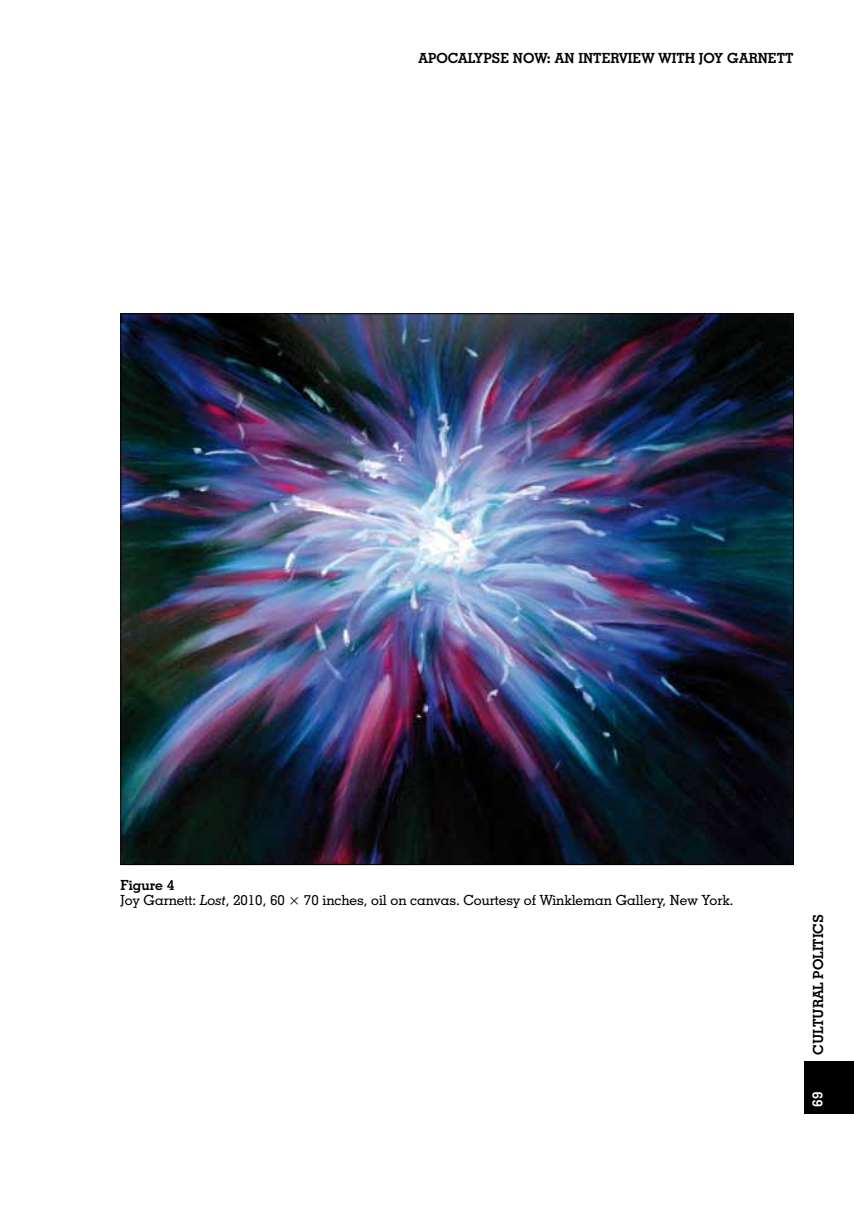
<style>
.page{position:relative;width:854px;height:1211px;background:#fff}
.page>*{position:absolute;margin:0;border:0;box-sizing:border-box;transform-origin:0 0}
.t1{font:500 14px/14.9px "Geometric Slab 703 BT";color:#000}
.t2{font:700 14px "Geometric Slab 703 BT";color:#000}
.t3{font:700 14px "Geometric Slab 703 BT";color:#fff}
.s1{font-weight:700}
.s2{font-style:italic}
</style>
<div class="page">
<div style="left:803px;top:1060px;width:50px;height:53px;background:#000"></div>
<img style="left:123px;top:315px;width:668px;height:547px">
<p class="t2" style="left:418px;top:50px;width:376px">APOCALYPSE NOW: AN INTERVIEW WITH JOY GARNETT</p>
<p class="t1" style="left:121px;top:877px;width:614px"><span class="s1">Figure 4<br></span>Joy Garnett: <span class="s2">Lost</span>, 2010, 60 × 70 inches, oil on canvas. Courtesy of Winkleman Gallery, New York.</p>
<p class="t2" style="left:809px;top:1054px;width:141px;rotate:-90deg">CULTURAL POLITICS</p>
<p class="t3" style="left:808px;top:1106px;width:16px;rotate:-90deg">69</p>
</div>
